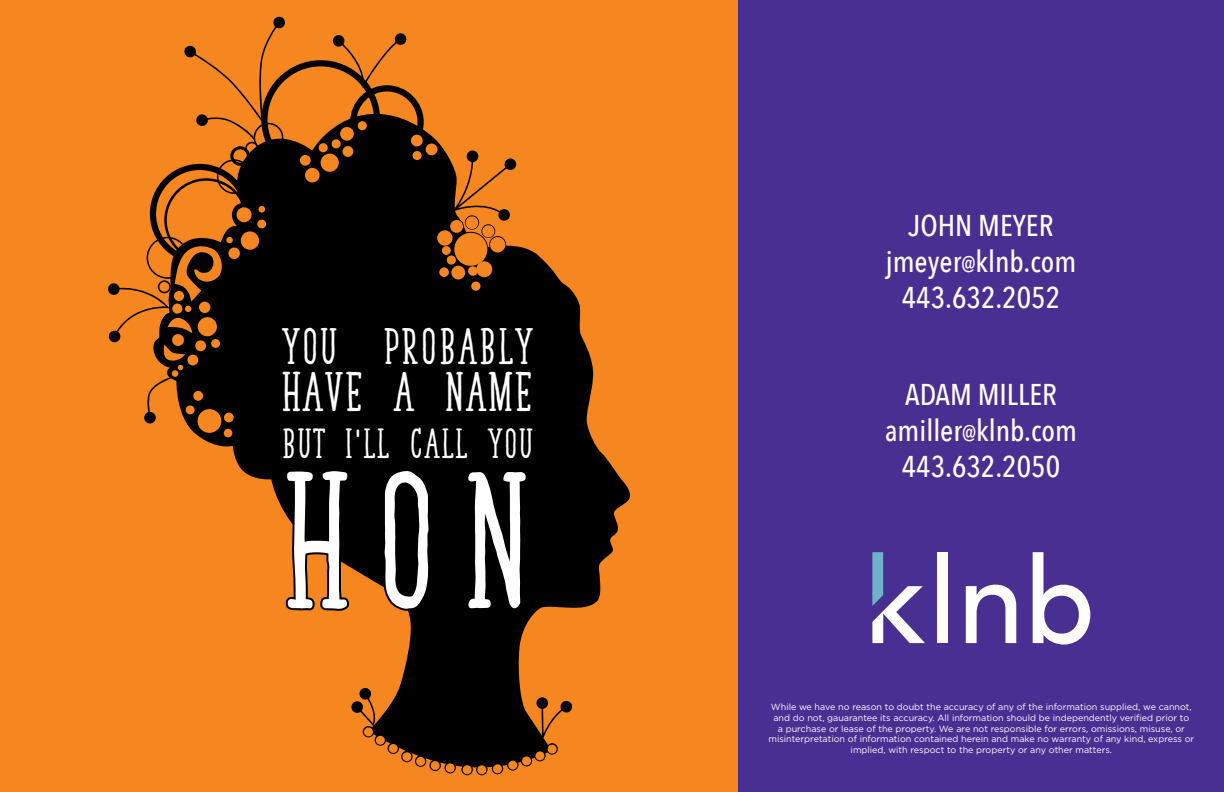
<style>
.page{position:relative;width:1224px;height:792px;background:#fff}
.page>*{position:absolute;margin:0;border:0;box-sizing:border-box;transform-origin:0 0}
.t1{font:700 170px "Tasty Birds";color:#fff}
.t2{font:700 49px "Tasty Birds";color:#fff}
.t3{font:700 45px "Tasty Birds";color:#fff}
.t4{font:700 37px "Tasty Birds";color:#fff}
.t5{font:500 30px/36px "Avenir Next Condensed";color:#fff;text-align:center}
.t6{font:9px/10.8px "Gotham";color:#fff;text-align:center}
.s1{font-size:22px}
</style>
<div class="page">
<div style="left:738px;top:0;width:486px;height:792px;background:#492f92"></div>
<div style="left:0;top:0;width:738px;height:792px;background:#f6861f"></div>
<svg style="left:573px;top:292px;width:57px;height:316px"></svg>
<svg style="left:108px;top:16px;width:465px;height:760px"></svg>
<svg style="left:872px;top:552px;width:53px;height:91px"></svg>
<div style="left:937px;top:552px;width:11px;height:91px;background:#fff"></div>
<svg style="left:966px;top:585px;width:50px;height:58px"></svg>
<svg style="left:1033px;top:552px;width:57px;height:93px"></svg>
<h3 class="t3" style="left:281px;top:320px;width:254px">YOU PROBABLY</h3>
<h2 class="t2" style="left:281px;top:363px;width:254px">HAVE A NAME</h2>
<h3 class="t4" style="left:281px;top:422px;width:254px">BUT I’LL CALL YOU</h3>
<h1 class="t1" style="left:281px;top:441px;width:254px">HON</h1>
<h3 class="t5" style="left:886px;top:207px;width:192px">JOHN MEYER jmeyer<span class="s1">@</span>klnb.com<br>443.632.2052</h3>
<h3 class="t5" style="left:885px;top:376px;width:193px">ADAM MILLER amiller<span class="s1">@</span>klnb.com<br>443.632.2050</h3>
<p class="t6" style="left:768px;top:701px;width:427px">While we have no reason to doubt the accuracy of any of the information supplied, we cannot, and do not, gauarantee its accuracy. All information should be independently verified prior to<br>a purchase or lease of the property. We are not responsible for errors, omissions, misuse, or misinterpretation of information contained herein and make no warranty of any kind, express or implied, with respoct to the property or any other matters.</p>
</div>
